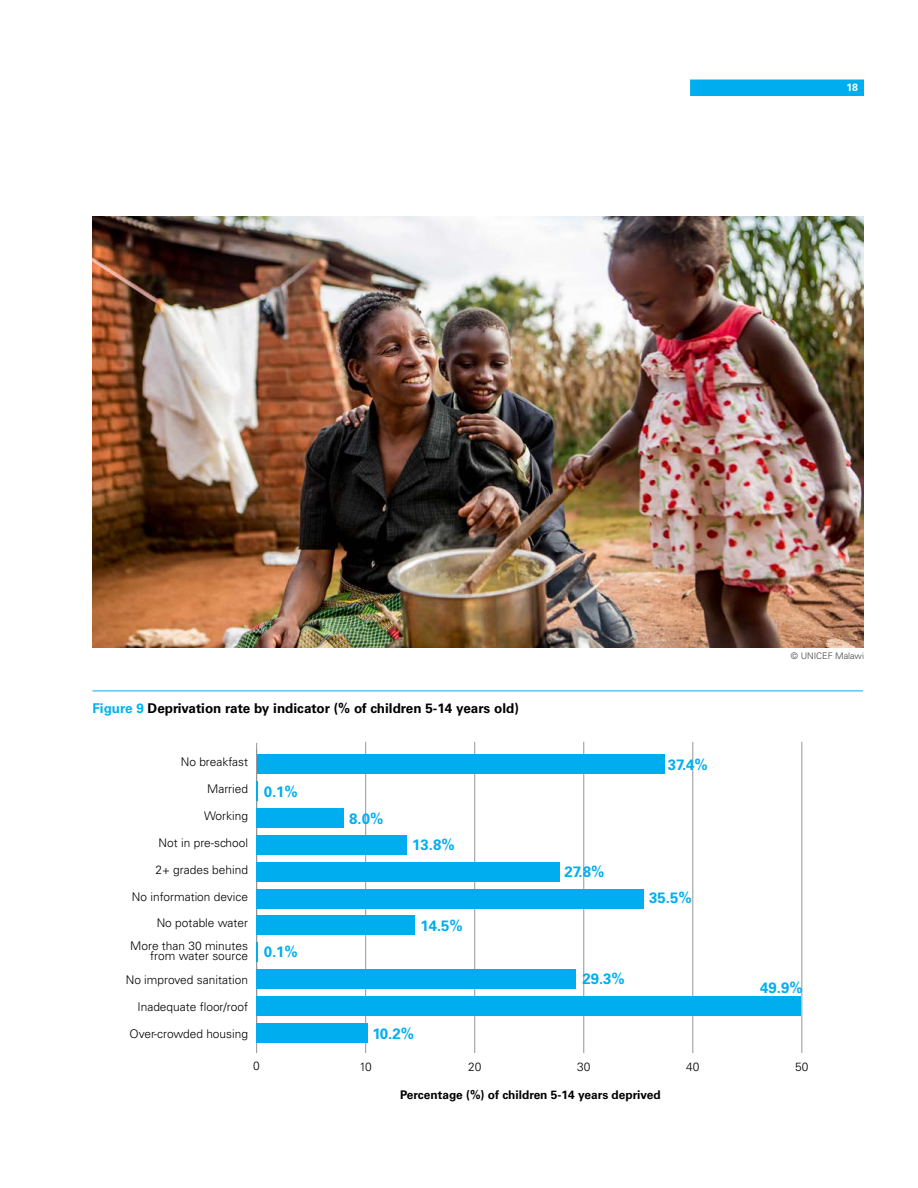
<style>
.page{position:relative;width:918px;height:1188px;background:#fff}
.page>*{position:absolute;margin:0;border:0;box-sizing:border-box;transform-origin:0 0}
.t1{font:700 15px "Univers";color:#00aeef}
.t2{font:700 13.5px "Univers";color:#000}
.t3{font:300 11.85px/10.5px "Univers";color:#000;text-align:right}
.t4{font:700 11.85px "Univers";color:#000}
.t5{font:700 10.5px "Univers";color:#fff}
.t6{font:300 9px "Univers";color:#414042}
.s1{color:#00b3f0}
</style>
<div class="page">
<div style="left:690px;top:80px;width:174px;height:16px;background:#00aeef"></div>
<hr style="left:256px;top:743px;width:1px;height:298px;background:#939598">
<hr style="left:365px;top:742px;width:1px;height:311px;background:#939598">
<hr style="left:474px;top:742px;width:1px;height:311px;background:#939598">
<hr style="left:584px;top:742px;width:1px;height:311px;background:#939598">
<hr style="left:693px;top:742px;width:1px;height:311px;background:#939598">
<hr style="left:802px;top:742px;width:1px;height:311px;background:#939598">
<hr style="left:256px;top:749px;width:1px;height:304px;background:#939598">
<div style="left:257px;top:755px;width:407px;height:19px;background:#00aeef"></div>
<svg style="left:257px;top:781px;width:1px;height:20px"></svg>
<div style="left:257px;top:808px;width:87px;height:20px;background:#00aeef"></div>
<div style="left:257px;top:835px;width:150px;height:19px;background:#00aeef"></div>
<div style="left:257px;top:862px;width:303px;height:19px;background:#00aeef"></div>
<div style="left:257px;top:889px;width:387px;height:19px;background:#00aeef"></div>
<div style="left:257px;top:916px;width:158px;height:19px;background:#00aeef"></div>
<svg style="left:257px;top:943px;width:1px;height:19px"></svg>
<div style="left:257px;top:969px;width:319px;height:20px;background:#00aeef"></div>
<div style="left:257px;top:996px;width:544px;height:20px;background:#00aeef"></div>
<div style="left:257px;top:1023px;width:111px;height:20px;background:#00aeef"></div>
<hr style="left:92px;top:691px;width:771px;height:1px;background:#00aeef">
<img style="left:92px;top:216px;width:771px;height:431px">
<p class="t5" style="left:847px;top:81px;width:13px">18</p>
<p class="t2" style="left:92px;top:701px;width:428px"><span class="s1">Figure 9</span> Deprivation rate by indicator (% of children 5-14 years old)</p>
<p class="t3" style="left:181px;top:757px;width:69px">No breakfast</p>
<p class="t1" style="left:668px;top:756px;width:41px">37.4%</p>
<p class="t1" style="left:264px;top:783px;width:36px">0.1%</p>
<p class="t1" style="left:349px;top:810px;width:36px">8.0%</p>
<p class="t1" style="left:412px;top:836px;width:44px">13.8%</p>
<p class="t1" style="left:564px;top:863px;width:41px">27.8%</p>
<p class="t1" style="left:649px;top:889px;width:44px">35.5%</p>
<p class="t1" style="left:420px;top:917px;width:44px">14.5%</p>
<p class="t1" style="left:264px;top:943px;width:36px">0.1%</p>
<p class="t1" style="left:582px;top:970px;width:44px">29.3%</p>
<p class="t3" style="left:207px;top:784px;width:42px">Married</p>
<p class="t3" style="left:204px;top:811px;width:45px">Working</p>
<p class="t3" style="left:159px;top:837px;width:91px">Not in pre-school</p>
<p class="t3" style="left:155px;top:864px;width:94px">2+ grades behind</p>
<p class="t3" style="left:132px;top:891px;width:118px">No information device</p>
<p class="t3" style="left:157px;top:918px;width:93px">No potable water</p>
<p class="t3" style="left:130px;top:940px;width:119px">More than 30 minutes from water source</p>
<p class="t3" style="left:126px;top:975px;width:124px">No improved sanitation</p>
<p class="t3" style="left:137px;top:1002px;width:112px">Inadequate floor/roof</p>
<p class="t3" style="left:130px;top:1029px;width:120px">Over-crowded housing</p>
<p class="t1" style="left:372px;top:1025px;width:43px">10.2%</p>
<p class="t6" style="left:791px;top:651px;width:75px">© UNICEF Malawi</p>
<p class="t1" style="left:760px;top:979px;width:44px">49.9%</p>
<p class="t3" style="left:253px;top:1061px;width:8px">0</p>
<p class="t3" style="left:360px;top:1062px;width:14px">10</p>
<p class="t3" style="left:468px;top:1062px;width:15px">20</p>
<p class="t3" style="left:577px;top:1062px;width:15px">30</p>
<p class="t3" style="left:686px;top:1062px;width:15px">40</p>
<p class="t3" style="left:795px;top:1062px;width:15px">50</p>
<p class="t4" style="left:400px;top:1088px;width:262px">Percentage (%) of children 5-14 years deprived</p>
</div>
